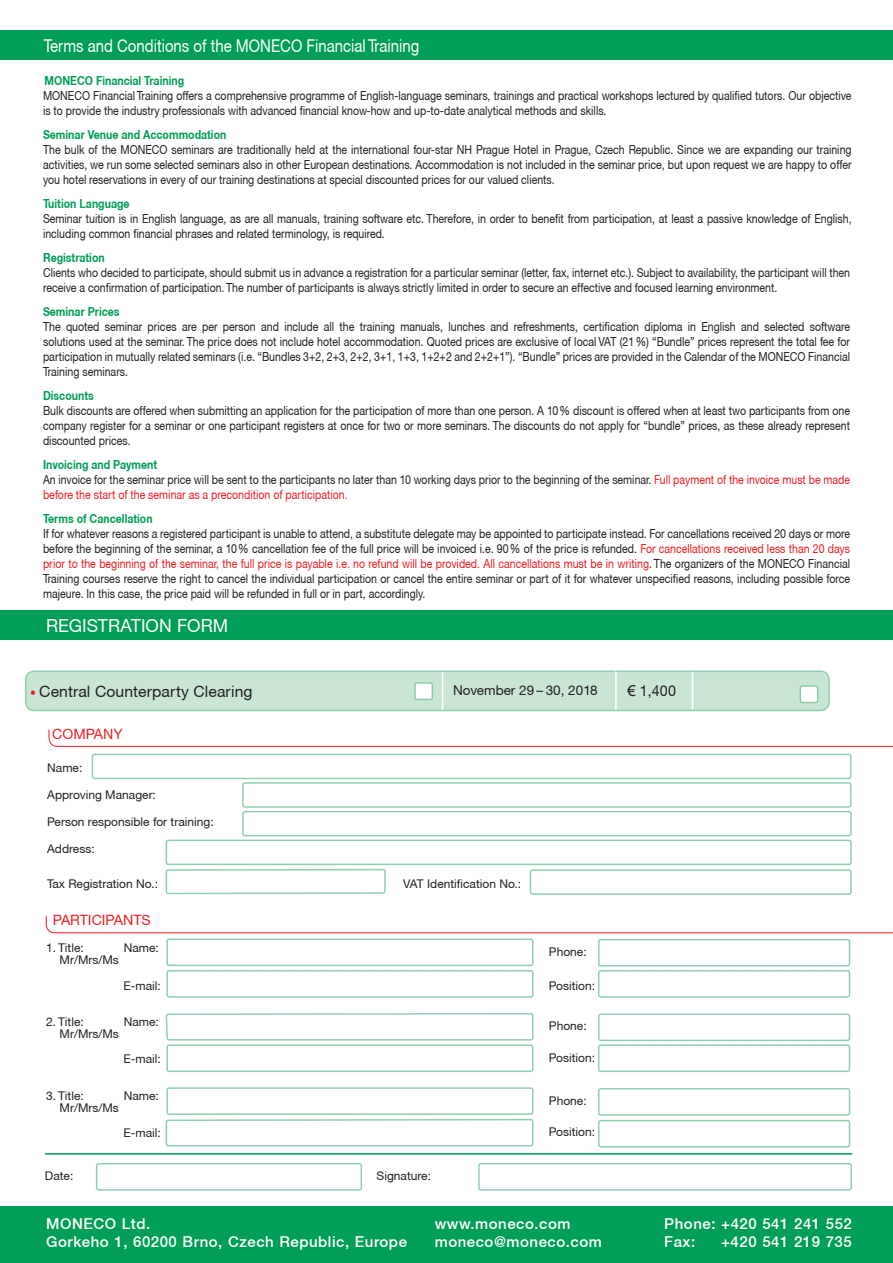
<style>
.page{position:relative;width:893px;height:1263px;background:#fff}
.page>*{position:absolute;margin:0;border:0;box-sizing:border-box;transform-origin:0 0}
.t1{font:18px "Helvetica Neue CE";color:#fff}
.t2{font:17.7px "Helvetica Neue CE";color:#fff;scale:.85 1}
.t3{font:15.75px "Helvetica Neue CE";letter-spacing:.005em;color:#231f20}
.t4{font:500 15px "Helvetica Neue CE";letter-spacing:.035em;color:#fff}
.t5{font:15px "Helvetica Neue CE";color:#231f20;scale:.95 1}
.t6{font:14.25px "Helvetica Neue CE";color:#ee1d23}
.t7{font:13.5px "Helvetica Neue CE";color:#231f20}
.t8{font:12.45px/15px "Helvetica Neue CE";color:#231f20;scale:.85 1}
.t9{font:700 12.45px "Helvetica Neue CE";color:#009e57;scale:.85 1}
.t10{font:12px "Helvetica Neue CE";color:#231f20}
.s1{font-weight:700;color:#009e57}
.s2{color:#ee1d23}
.s3{font-size:12.3px;color:#ee1d23}
.s4{font-family:"Arial"}
</style>
<div class="page">
<div style="left:0;top:1206px;width:893px;height:57px;background:#009e57"></div>
<div style="left:0;top:30px;width:893px;height:30px;background:#009e57"></div>
<div style="left:92px;top:754px;width:759px;height:25px;border:2px solid #8fcfae;border-radius:2px"></div>
<div style="left:242px;top:782px;width:609px;height:26px;border:2px solid #8fcfae;border-radius:2px"></div>
<div style="left:242px;top:811px;width:610px;height:25px;border:2px solid #8fcfae;border-radius:2px"></div>
<div style="left:166px;top:840px;width:686px;height:25px;border:2px solid #8fcfae;border-radius:2px"></div>
<hr style="left:45px;top:1153px;width:807px;height:1px;background:#009e57">
<svg style="left:45px;top:868px;width:848px;height:65px"></svg>
<div style="left:96px;top:1163px;width:266px;height:27px;border:2px solid #8fcfae;border-radius:2px"></div>
<div style="left:478px;top:1163px;width:374px;height:27px;border:2px solid #8fcfae;border-radius:2px"></div>
<div style="left:598px;top:970px;width:252px;height:28px;border:2px solid #8fcfae;border-radius:2px"></div>
<svg style="left:165px;top:918px;width:369px;height:201px"></svg>
<div style="left:166px;top:1044px;width:367px;height:28px;border:2px solid #8fcfae;border-radius:2px"></div>
<div style="left:598px;top:1044px;width:252px;height:28px;border:2px solid #8fcfae;border-radius:2px"></div>
<div style="left:166px;top:1087px;width:367px;height:28px;border:2px solid #8fcfae;border-radius:2px"></div>
<svg style="left:165px;top:1119px;width:369px;height:28px"></svg>
<div style="left:598px;top:939px;width:252px;height:27px;border:2px solid #8fcfae;border-radius:2px"></div>
<div style="left:598px;top:1013px;width:252px;height:28px;border:2px solid #8fcfae;border-radius:2px"></div>
<div style="left:598px;top:1088px;width:252px;height:28px;border:2px solid #8fcfae;border-radius:2px"></div>
<div style="left:598px;top:1120px;width:252px;height:27px;border:2px solid #8fcfae;border-radius:2px"></div>
<svg style="left:48px;top:707px;width:845px;height:40px"></svg>
<div style="left:0;top:610px;width:893px;height:30px;background:#009e57"></div>
<div style="left:26px;top:671px;width:803px;height:39px;background:#c9e6d5;border-radius:9px"></div>
<div style="left:25px;top:670px;width:805px;height:41px;border:2px solid #8fcfae;border-radius:9px"></div>
<div style="left:800px;top:686px;width:18px;height:16px;background:#fff;border-radius:2px"></div>
<div style="left:800px;top:685px;width:18px;height:18px;border:2px solid #8ccbaa;border-radius:2px"></div>
<hr style="left:692px;top:672px;width:1px;height:37px;background:#fff">
<hr style="left:615px;top:671px;width:2px;height:39px;background:#fff">
<hr style="left:442px;top:672px;width:1px;height:38px;background:#fff">
<div style="left:415px;top:683px;width:17px;height:16px;background:#fff;border-radius:2px"></div>
<div style="left:414px;top:682px;width:19px;height:18px;border:2px solid #8ccbaa;border-radius:2px"></div>
<h2 class="t2" style="left:44px;top:39px;width:443px">Terms and Conditions of the MONECO Financial Training</h2>
<p class="t9" style="left:45px;top:76px;width:166px">MONECO Financial Training</p>
<p class="t8" style="left:43px;top:89px;width:953px">MONECO Financial Training offers a comprehensive programme of English-language seminars, trainings and practical workshops lectured by qualified tutors. Our objective is to provide the industry professionals with advanced financial know-how and up-to-date analytical methods and skills.</p>
<p class="t9" style="left:43px;top:130px;width:217px">Seminar Venue and Accommodation</p>
<p class="t8" style="left:43px;top:143px;width:953px;text-align:justify">The bulk of the MONECO seminars are traditionally held at the international four-star NH Prague Hotel in Prague, Czech Republic. Since we are expanding our training activities, we run some selected seminars also in other European destinations. Accommodation is not included in the seminar price, but upon request we are happy to offer you hotel reservations in every of our training destinations at special discounted prices for our valued clients.</p>
<p class="t9" style="left:43px;top:199px;width:103px">Tuition Language</p>
<p class="t8" style="left:43px;top:212px;width:953px">Seminar tuition is in English language, as are all manuals, training software etc. Therefore, in order to benefit from participation, at least a passive knowledge of English, including common financial phrases and related terminology, is required.</p>
<p class="t9" style="left:43px;top:253px;width:74px">Registration</p>
<p class="t8" style="left:43px;top:266px;width:951px">Clients who decided to participate, should submit us in advance a registration for a particular seminar (letter, fax, internet etc.). Subject to availability, the participant will then receive a confirmation of participation. The number of participants is always strictly limited in order to secure an effective and focused learning environment.</p>
<p class="t9" style="left:43px;top:307px;width:92px">Seminar Prices</p>
<p class="t8" style="left:43px;top:320px;width:951px;text-align:justify">The quoted seminar prices are per person and include all the training manuals, lunches and refreshments, certification diploma in English and selected software solutions used at the seminar. The price does not include hotel accommodation. Quoted prices are exclusive of local VAT (21 %) “Bundle” prices represent the total fee for participation in mutually related seminars (i.e. “Bundles 3+2, 2+3, 2+2, 3+1, 1+3, 1+2+2 and 2+2+1”). “Bundle” prices are provided in the Calendar of the MONECO Financial Training seminars.</p>
<p class="t9" style="left:43px;top:391px;width:61px">Discounts</p>
<p class="t8" style="left:43px;top:404px;width:951px;text-align:justify">Bulk discounts are offered when submitting an application for the participation of more than one person. A 10 % discount is offered when at least two participants from one company register for a seminar or one participant registers at once for two or more seminars. The discounts do not apply for “bundle” prices, as these already represent discounted prices.</p>
<p class="t8" style="left:43px;top:458px;width:951px"><span class="s1">Invoicing and Payment<br></span>An invoice for the seminar price will be sent to the participants no later than 10 working days prior to the beginning of the seminar. <span class="s2">Full payment of the invoice must be made before the start of the seminar as a precondition of participation.</span></p>
<p class="t9" style="left:43px;top:514px;width:131px">Terms of Cancellation</p>
<p class="t8" style="left:43px;top:527px;width:951px;text-align:justify">If for whatever reasons a registered participant is unable to attend, a substitute delegate may be appointed to participate instead. For cancellations received 20 days or more before the beginning of the seminar, a 10 % cancellation fee of the full price will be invoiced i.e. 90 % of the price is refunded. <span class="s2">For cancellations received less than 20 days prior to the beginning of the seminar, the full price is payable i.e. no refund will be provided. All cancellations must be in writing</span>. The organizers of the MONECO Financial Training courses reserve the right to cancel the individual participation or cancel the entire seminar or part of it for whatever unspecified reasons, including possible force majeure. In this case, the price paid will be refunded in full or in part, accordingly.</p>
<h1 class="t1" style="left:46px;top:619px;width:184px">REGISTRATION FORM</h1>
<p class="t3" style="left:30px;top:685px;width:224px"><span class="s3">•</span> Central Counterparty Clearing</p>
<p class="t7" style="left:453px;top:686px;width:146px">November 29 – 30, 2018</p>
<p class="t5" style="left:627px;top:686px;width:53px"><span class="s4">€</span> 1,400</p>
<p class="t6" style="left:52px;top:729px;width:72px">COMPANY</p>
<p class="t10" style="left:47px;top:764px;width:37px">Name:</p>
<p class="t10" style="left:47px;top:791px;width:110px">Approving Manager:</p>
<p class="t10" style="left:47px;top:818px;width:168px">Person responsible for training:</p>
<p class="t10" style="left:47px;top:845px;width:49px">Address:</p>
<p class="t10" style="left:47px;top:879px;width:112px">Tax Registration No.:</p>
<p class="t10" style="left:403px;top:879px;width:120px">VAT Identification No.:</p>
<p class="t6" style="left:53px;top:915px;width:99px">PARTICIPANTS</p>
<p class="t10" style="left:46px;top:943px;width:39px">1. Title:</p>
<p class="t10" style="left:124px;top:943px;width:37px">Name:</p>
<p class="t10" style="left:60px;top:955px;width:61px">Mr/Mrs/Ms</p>
<p class="t10" style="left:549px;top:948px;width:39px">Phone:</p>
<p class="t10" style="left:124px;top:982px;width:39px">E-mail:</p>
<p class="t10" style="left:549px;top:982px;width:48px">Position:</p>
<p class="t10" style="left:46px;top:1017px;width:39px">2. Title:</p>
<p class="t10" style="left:124px;top:1017px;width:37px">Name:</p>
<p class="t10" style="left:60px;top:1029px;width:61px">Mr/Mrs/Ms</p>
<p class="t10" style="left:549px;top:1022px;width:39px">Phone:</p>
<p class="t10" style="left:124px;top:1054px;width:39px">E-mail:</p>
<p class="t10" style="left:549px;top:1053px;width:48px">Position:</p>
<p class="t10" style="left:46px;top:1092px;width:39px">3. Title:</p>
<p class="t10" style="left:124px;top:1092px;width:37px">Name:</p>
<p class="t10" style="left:60px;top:1103px;width:61px">Mr/Mrs/Ms</p>
<p class="t10" style="left:549px;top:1096px;width:39px">Phone:</p>
<p class="t10" style="left:124px;top:1128px;width:39px">E-mail:</p>
<p class="t10" style="left:549px;top:1127px;width:48px">Position:</p>
<p class="t10" style="left:45px;top:1172px;width:30px">Date:</p>
<p class="t10" style="left:377px;top:1172px;width:56px">Signature:</p>
<p class="t4" style="left:46px;top:1215px;width:106px">MONECO Ltd.</p>
<p class="t4" style="left:435px;top:1215px;width:137px">www.moneco.com</p>
<p class="t4" style="left:664px;top:1215px;width:189px">Phone: +420 541 241 552</p>
<p class="t4" style="left:46px;top:1233px;width:362px">Gorkeho 1, 60200 Brno, Czech Republic, Europe</p>
<p class="t4" style="left:435px;top:1233px;width:169px">moneco@moneco.com</p>
<p class="t4" style="left:664px;top:1233px;width:33px">Fax:</p>
<p class="t4" style="left:721px;top:1233px;width:132px">+420 541 219 735</p>
</div>
